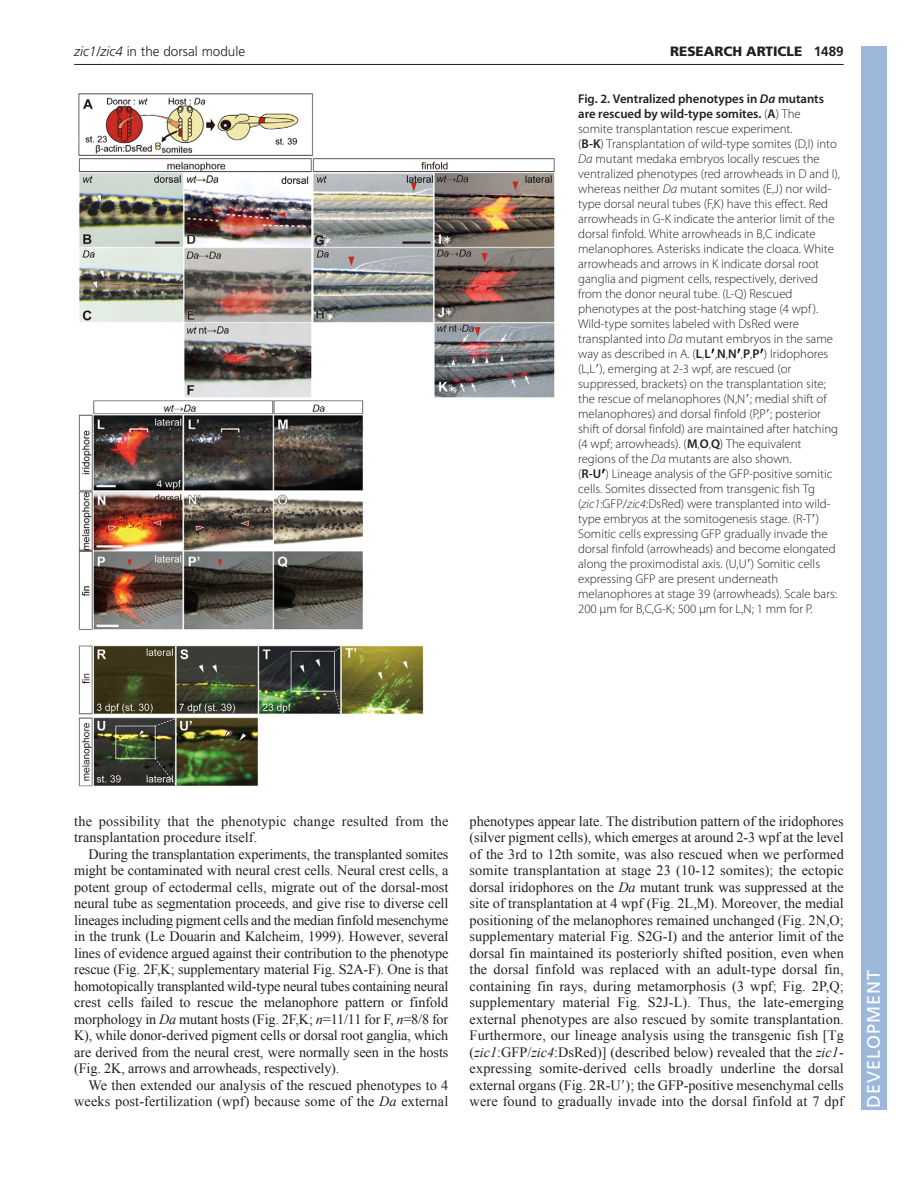
<style>
.page{position:relative;width:918px;height:1188px;background:#fff}
.page>*{position:absolute;margin:0;border:0;box-sizing:border-box;transform-origin:0 0}
.t1{font:18px "Frutiger LT Std";letter-spacing:.055em;color:#fff}
.t2{font:14.25px/16.5px "Times New Roman";letter-spacing:.01em;color:#231f20;text-align:justify}
.t3{font:300 13.5px "Frutiger";color:#231f20}
.t4{font:900 13.5px "Frutiger LT Std";color:#231f20}
.t5{font:300 12.75px/15px "Myriad Pro";color:#231f20}
.s1{font-style:italic}
.s2{font-weight:700}
.s3{font-weight:600}
.s4{font-weight:600;font-style:italic}
.s5{font-family:"Mathematical Pi One";font-weight:400}
.s6{font-family:"Mathematical Pi One"}
</style>
<div class="page">
<hr style="left:74px;top:64px;width:770px;height:1px;background:#231f20">
<img style="left:78px;top:93px;width:477px;height:694px">
<div style="left:861px;top:46px;width:25px;height:1064px;background:#9cb9db"></div>
<p class="t3" style="left:74px;top:46px;width:172px"><span class="s1">zic1</span>/<span class="s1">zic4</span> in the dorsal module</p>
<p class="t4" style="left:670px;top:46px;width:175px">RESEARCH ARTICLE <span class="s2">1489</span></p>
<p class="t5" style="left:578px;top:92px;width:263px"><span class="s3">Fig. 2. Ventralized phenotypes in</span> <span class="s4">Da</span> <span class="s3">mutants are rescued by wild-type somites.</span> (<span class="s3">A</span>) The<br>somite transplantation rescue experiment.<br>(<span class="s3">B-K</span>) Transplantation of wild-type somites (D,I) into <span class="s1">Da</span> mutant medaka embryos locally rescues the ventralized phenotypes (red arrowheads in D and I), whereas neither <span class="s1">Da</span> mutant somites (E,J) nor wild&shy;type dorsal neural tubes (F,K) have this effect. Red arrowheads in G-K indicate the anterior limit of the dorsal finfold. White arrowheads in B,C indicate melanophores. Asterisks indicate the cloaca. White arrowheads and arrows in K indicate dorsal root ganglia and pigment cells, respectively, derived from the donor neural tube. (L-Q) Rescued phenotypes at the post-hatching stage (4 wpf ).<br>Wild-type somites labeled with DsRed were transplanted into <span class="s1">Da</span> mutant embryos in the same way as described in A. (<span class="s3">L</span>,<span class="s3">L</span><span class="s5">-</span>,<span class="s3">N</span>,<span class="s3">N</span><span class="s5">-</span>,<span class="s3">P</span>,<span class="s3">P</span><span class="s5">-</span>) Iridophores (L,L<span class="s5">-</span>), emerging at 2-3 wpf, are rescued (or suppressed, brackets) on the transplantation site; the rescue of melanophores (N,N<span class="s5">-</span>; medial shift of melanophores) and dorsal finfold (P,P<span class="s5">-</span>; posterior shift of dorsal finfold) are maintained after hatching (4 wpf; arrowheads). (<span class="s3">M</span>,<span class="s3">O</span>,<span class="s3">Q</span>) The equivalent regions of the <span class="s1">Da</span> mutants are also shown.<br>(<span class="s3">R-U</span><span class="s5">-</span>) Lineage analysis of the GFP-positive somitic cells. Somites dissected from transgenic fish Tg (<span class="s1">zic1</span>:GFP/<span class="s1">zic4</span>:DsRed) were transplanted into wild&shy;type embryos at the somitogenesis stage. (R-T<span class="s5">-</span>)<br>Somitic cells expressing GFP gradually invade the dorsal finfold (arrowheads) and become elongated along the proximodistal axis. (U,U<span class="s5">-</span>) Somitic cells expressing GFP are present underneath melanophores at stage 39 (arrowheads). Scale bars:<br>200 μm for B,C,G-K; 500 μm for L,N; 1 mm for P.</p>
<p class="t2" style="left:74px;top:813px;width:376px">the possibility that the phenotypic change resulted from the transplantation procedure itself.</p>
<p class="t2" style="left:74px;top:846px;width:376px;text-indent:14px">During the transplantation experiments, the transplanted somites might be contaminated with neural crest cells. Neural crest cells, a potent group of ectodermal cells, migrate out of the dorsal-most neural tube as segmentation proceeds, and give rise to diverse cell lineages including pigment cells and the median finfold mesenchyme in the trunk (Le Douarin and Kalcheim, 1999). However, several lines of evidence argued against their contribution to the phenotype rescue (Fig. 2F,K; supplementary material Fig. S2A-F). One is that homotopically transplanted wild-type neural tubes containing neural crest cells failed to rescue the melanophore pattern or finfold morphology in <span class="s1">Da</span> mutant hosts (Fig. 2F,K; <span class="s1">n</span>=11/11 for F, <span class="s1">n</span>=8/8 for K), while donor-derived pigment cells or dorsal root ganglia, which are derived from the neural crest, were normally seen in the hosts (Fig. 2K, arrows and arrowheads, respectively).</p>
<p class="t2" style="left:74px;top:1077px;width:376px;text-align:right">We then extended our analysis of the rescued phenotypes to 4 weeks post-fertilization (wpf) because some of the <span class="s1">Da</span> external</p>
<p class="t2" style="left:470px;top:813px;width:376px">phenotypes appear late. The distribution pattern of the iridophores (silver pigment cells), which emerges at around 2-3 wpf at the level of the 3rd to 12th somite, was also rescued when we performed somite transplantation at stage 23 (10-12 somites); the ectopic dorsal iridophores on the <span class="s1">Da</span> mutant trunk was suppressed at the site of transplantation at 4 wpf (Fig. 2L,M). Moreover, the medial positioning of the melanophores remained unchanged (Fig. 2N,O; supplementary material Fig. S2G-I) and the anterior limit of the dorsal fin maintained its posteriorly shifted position, even when the dorsal finfold was replaced with an adult-type dorsal fin, containing fin rays, during metamorphosis (3 wpf; Fig. 2P,Q; supplementary material Fig. S2J-L). Thus, the late-emerging external phenotypes are also rescued by somite transplantation.<br>Furthermore, our lineage analysis using the transgenic fish [Tg (<span class="s1">zic1</span>:GFP/<span class="s1">zic4</span>:DsRed)] (described below) revealed that the <span class="s1">zic1</span>- expressing somite-derived cells broadly underline the dorsal external organs (Fig. 2R-U<span class="s6">-</span>); the GFP-positive mesenchymal cells were found to gradually invade into the dorsal finfold at 7 dpf</p>
<p class="t1" style="left:863px;top:1108px;width:140px;rotate:-90deg">DEVELOPMENT</p>
</div>
